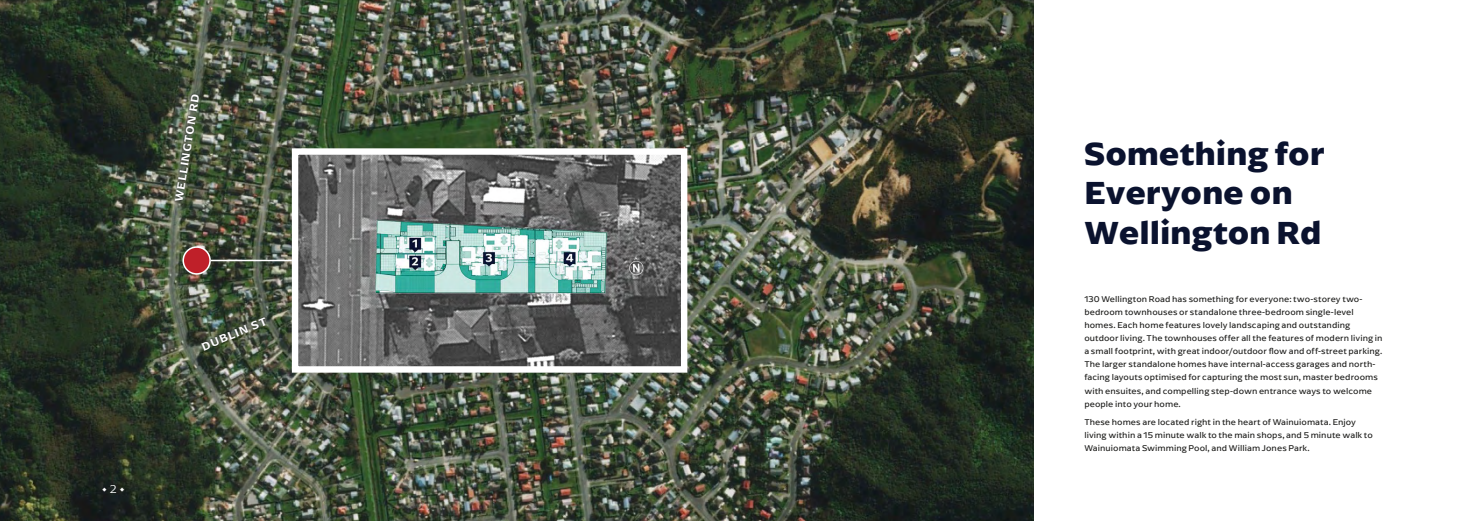
<style>
.page{position:relative;width:1474px;height:521px;background:#fff}
.page>*{position:absolute;margin:0;border:0;box-sizing:border-box;transform-origin:0 0}
.t1{font:700 33.25px/39.9px "Arpona Sans";letter-spacing:-.005em;color:#0a122e}
.t2{font:300 11.81px "Arpona";color:#fff}
.t3{font:600 11.55px "Arpona";color:#fff}
.t4{font:8.75px/13.1px "Arpona Sans";letter-spacing:.01em;color:#1d1d1b}
</style>
<div class="page">
<img style="left:0;top:0;width:1034px;height:521px">
<div style="left:173px;top:92px;width:28px;height:111px;background:#1d1d1b;opacity:.75"></div>
<div style="left:199px;top:315px;width:68px;height:37px;background:#1d1d1b;opacity:.75"></div>
<hr style="left:211px;top:260px;width:81px;height:1px;background:#fff">
<div style="left:183px;top:247px;width:27px;height:27px;background:#bf2029;border-radius:50%"></div>
<div style="left:182px;top:246px;width:29px;height:29px;border:2px solid #fff;border-radius:50%"></div>
<svg style="left:289px;top:145px;width:401px;height:231px;background:#7b8482"></svg>
<h3 class="t3" style="left:172px;top:200px;width:110px;rotate:-81deg">WELLINGTON RD</h3>
<h3 class="t3" style="left:199px;top:340px;width:71px;rotate:-22deg">DUBLIN ST</h3>
<h2 class="t2" style="left:101px;top:481px;width:25px">•2 •</h2>
<h1 class="t1" style="left:1084px;top:133px;width:242px">Something for</h1>
<h1 class="t1" style="left:1084px;top:172px;width:239px">Everyone on<br>Wellington Rd</h1>
<p class="t4" style="left:1084px;top:292px;width:300px">130 Wellington Road has something for everyone: two-storey two&shy;bedroom townhouses or standalone three-bedroom single-level homes. Each home features lovely landscaping and outstanding outdoor living. The townhouses offer all the features of modern living in a small footprint, with great indoor/outdoor flow and off-street parking.<br>The larger standalone homes have internal-access garages and north&shy;facing layouts optimised for capturing the most sun, master bedrooms with ensuites, and compelling step-down entrance ways to welcome people into your home.</p>
<p class="t4" style="left:1084px;top:415px;width:290px">These homes are located right in the heart of Wainuiomata. Enjoy living within a 15 minute walk to the main shops, and 5 minute walk to<br>Wainuiomata Swimming Pool, and William Jones Park.</p>
</div>
